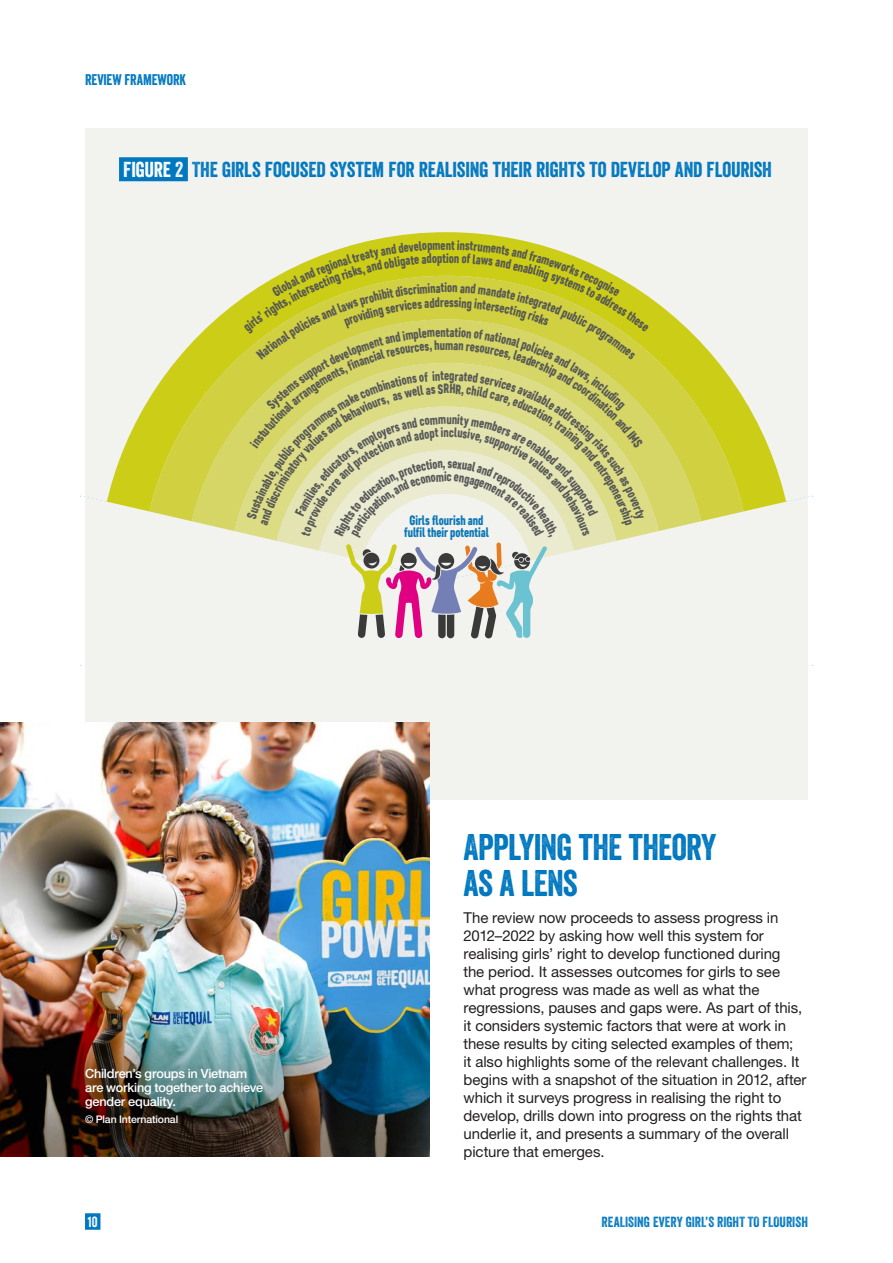
<style>
.page{position:relative;width:893px;height:1263px;background:#fff}
.page>*{position:absolute;margin:0;border:0;box-sizing:border-box;transform-origin:0 0}
.heading_2_-_bodykop{font:36px/36px "Veneer";letter-spacing:-.02em;color:#0078c0}
.grafiek{font:21px "Veneer";letter-spacing:-.01em;color:#0078c0}
.body{font:15px/18px "Helvetica Neue LT Std";letter-spacing:-.005em;color:#231f20}
.groot_koppe{font:15px "Veneer";letter-spacing:-.005em;color:#0078c0}
.t1{font:14.25px "Veneer";color:#0078c0}
.t2{font:14.25px "Veneer";color:#fff}
.t3{font:13.5px/12.3px "Core Paint B3 W01";color:#0078c0;text-align:center;scale:.9 1}
.t4{font:13.5px "Core Paint B3 W01";color:#57585a;scale:.9 1}
.PHOTO{font:500 12.75px/14.2px "Helvetica Neue LT Std";letter-spacing:-.015em;color:#fff}
.copyright{font:500 10.5px "Helvetica Neue LT Std";letter-spacing:-.01em;color:#fff}
.s1{color:#fff}
</style>
<div class="page">
<div style="left:85px;top:1213px;width:15px;height:17px;background:#0078c0"></div>
<div style="left:85px;top:128px;width:723px;height:671px;background:#f2f2ef"></div>
<div style="left:119px;top:157px;width:69px;height:24px;background:#0078c0"></div>
<svg style="left:108px;top:232px;width:677px;height:263px"></svg>
<svg style="left:141px;top:276px;width:611px;height:219px"></svg>
<svg style="left:229px;top:363px;width:435px;height:132px;background:#d2d354"></svg>
<svg style="left:80px;top:495px;width:164px;height:171px"></svg>
<svg style="left:418px;top:495px;width:395px;height:171px"></svg>
<img style="left:0;top:723px;width:429px;height:267px">
<img style="left:0;top:990px;width:429px;height:167px">
<svg style="left:244px;top:240px;width:405px;height:398px"></svg>
<p class="groot_koppe" style="left:85px;top:71px;width:102px">REVIEW FRAMEWORK</p>
<p class="grafiek" style="left:123px;top:157px;width:650px"><span class="s1">FIGURE 2</span> THE GIRLS FOCUSED SYSTEM FOR REALISING THEIR RIGHTS TO DEVELOP AND FLOURISH</p>
<p class="PHOTO" style="left:85px;top:1066px;width:180px">Children’s groups in Vietnam are working together to achieve gender equality.</p>
<p class="copyright" style="left:85px;top:1113px;width:95px">© Plan International</p>
<p class="t4" style="left:446px;top:237px;width:7px">n</p>
<p class="t4" style="left:446px;top:250px;width:5px">i</p>
<p class="t4" style="left:445px;top:280px;width:10px">io</p>
<p class="t4" style="left:444px;top:295px;width:7px">e</p>
<p class="t4" style="left:446px;top:324px;width:6px">t</p>
<p class="t4" style="left:445px;top:337px;width:11px">m</p>
<p class="t4" style="left:444px;top:368px;width:7px">e</p>
<p class="t4" style="left:444px;top:381px;width:8px">R</p>
<p class="t4" style="left:444px;top:424px;width:8px">n</p>
<p class="t4" style="left:444px;top:469px;width:5px">i</p>
<p class="t3" style="left:404px;top:514px;width:96px">Girls flourish and fulfil their potential</p>
<p class="heading_2_-_bodykop" style="left:463px;top:829px;width:254px">APPLYING THE THEORY<br>AS A LENS</p>
<p class="body" style="left:463px;top:908px;width:345px">The review now proceeds to assess progress in 2012–2022 by asking how well this system for realising girls’ right to develop functioned during<br>the period. It assesses outcomes for girls to see what progress was made as well as what the regressions, pauses and gaps were. As part of this, it considers systemic factors that were at work in these results by citing selected examples of them;<br>it also highlights some of the relevant challenges. It begins with a snapshot of the situation in 2012, after which it surveys progress in realising the right to develop, drills down into progress on the rights that underlie it, and presents a summary of the overall picture that emerges.</p>
<p class="t2" style="left:88px;top:1213px;width:11px">10</p>
<p class="t1" style="left:602px;top:1213px;width:208px">REALISING EVERY GIRL’S RIGHT TO FLOURISH</p>
</div>
